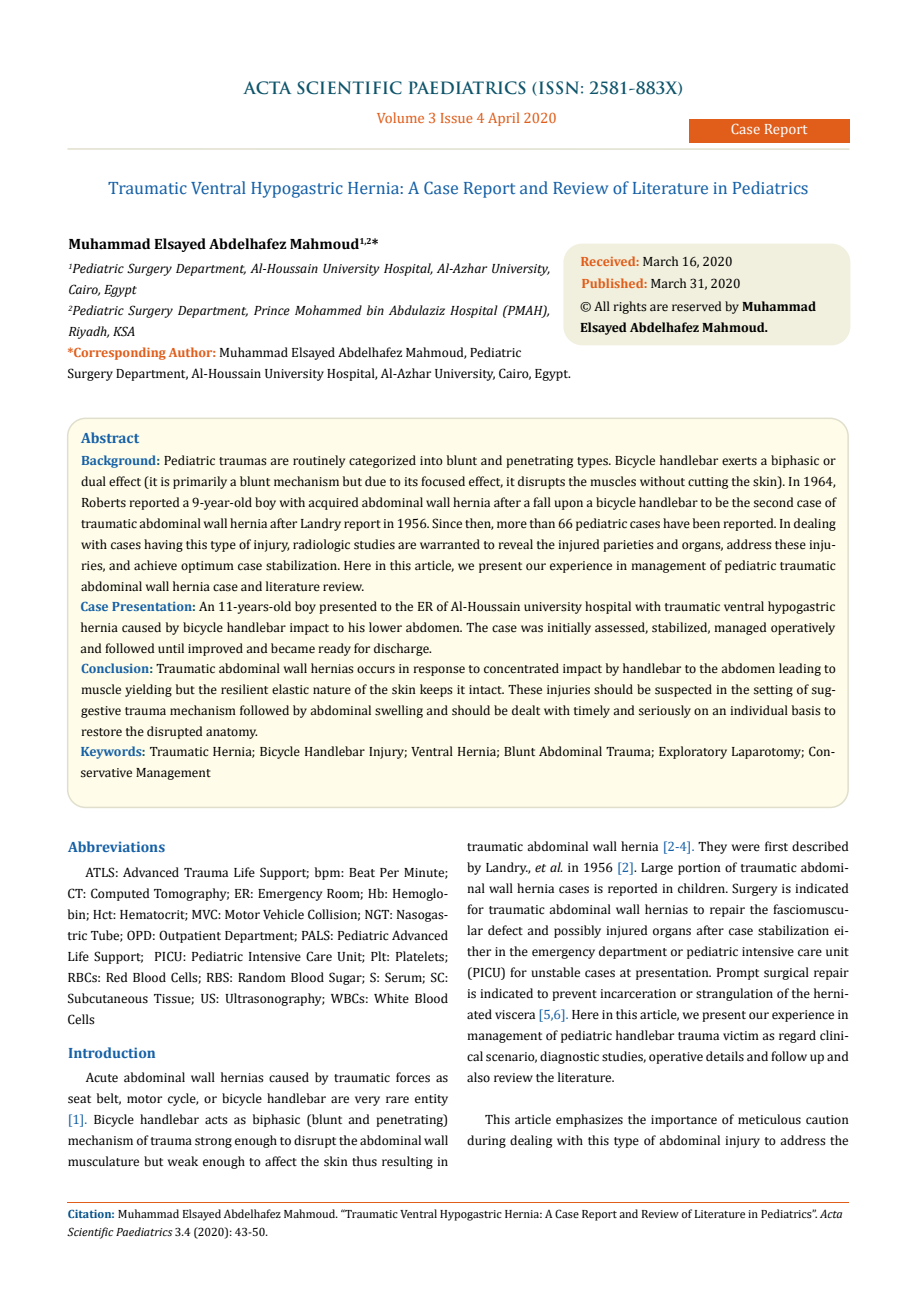
<style>
.page{position:relative;width:917px;height:1296px;background:#fff}
.page>*{position:absolute;margin:0;border:0;box-sizing:border-box;transform-origin:0 0}
.t1{font:18px "Cambria";color:#1560a6}
.t2{font:700 16.5px "Trajan Pro";color:#0e546a}
.t3{font:700 15px "Cambria";color:#000}
.t4{font:700 15px "Cambria";color:#1560a6}
.t5{font:15px "Cambria";color:#e05d1a}
.t6{font:15px "Cambria";color:#fff}
.t7{font:13.5px/21px "Cambria";color:#000;text-align:justify}
.t8{font:italic 13.5px/21px "Cambria";color:#000}
.t9{font:700 13.5px "Cambria";color:#000}
.t10{font:12px/18px "Cambria";color:#000}
.s1{font-weight:700;font-style:normal;color:#e05d1a}
.s2{font-style:normal}
.s3{font-weight:700;color:#e05d1a}
.s4{font-weight:700}
.s5{font-weight:700;color:#1560a6}
.s6{font-weight:700;color:#0e546a}
.s7{color:#1560a6}
.s8{font-style:italic}
.s9{font-weight:700;color:#035089}
</style>
<div class="page">
<div style="left:689px;top:119px;width:160px;height:23px;background:#e05d1a"></div>
<div style="left:564px;top:244px;width:285px;height:101px;background:#f1f0de;border-radius:18px"></div>
<div style="left:563px;top:244px;width:287px;height:101px;border:2px solid #f1f0de;border-radius:18px"></div>
<div style="left:68px;top:418px;width:780px;height:389px;background:#fffde9;border-radius:18px"></div>
<div style="left:67px;top:418px;width:781px;height:390px;border:2px solid #e0dfcd;border-radius:18px"></div>
<hr style="left:67px;top:148px;width:782px;height:2px;background:#e0dfcd">
<hr style="left:67px;top:1202px;width:781px;height:1px;background:#e05d1a">
<p class="t2" style="left:244px;top:77px;width:440px">ACTA SCIENTIFIC PAEDIATRICS (ISSN: 2581-883X)</p>
<p class="t5" style="left:376px;top:109px;width:182px">Volume 3 Issue 4 April 2020</p>
<p class="t6" style="left:730px;top:120px;width:78px">Case Report</p>
<h1 class="t1" style="left:108px;top:177px;width:701px">Traumatic Ventral Hypogastric Hernia: A Case Report and Review of Literature in Pediatrics</h1>
<p class="t3" style="left:68px;top:233px;width:312px">Muhammad Elsayed Abdelhafez Mahmoud<sup>1,2</sup>*</p>
<p class="t8" style="left:67px;top:257px;width:505px"><sup>1</sup>Pediatric Surgery Department, Al-Houssain University Hospital, Al-Azhar University, Cairo, Egypt<br><sup>2</sup>Pediatric Surgery Department, Prince Mohammed bin Abdulaziz Hospital (PMAH), Riyadh, KSA<br><span class="s1">*Corresponding Author:</span> <span class="s2">Muhammad Elsayed Abdelhafez Mahmoud, Pediatric<br>Surgery Department, Al-Houssain University Hospital, Al-Azhar University, Cairo, Egypt.</span></p>
<p class="t7" style="left:580px;top:250px;width:237px;line-height:22.6px;text-align:left"><span class="s3">Received:</span> March 16, 2020<br><span class="s3">Published:</span> March 31, 2020<br>© All rights are reserved by <span class="s4">Muhammad</span></p>
<p class="t9" style="left:580px;top:318px;width:189px">Elsayed Abdelhafez Mahmoud.</p>
<p class="t4" style="left:81px;top:427px;width:60px">Abstract</p>
<p class="t7" style="left:80px;top:450px;width:757px;text-align:left"><span class="s5">Background</span><span class="s6">:</span> Pediatric traumas are routinely categorized into blunt and penetrating types. Bicycle handlebar exerts a biphasic or dual effect (it is primarily a blunt mechanism but due to its focused effect, it disrupts the muscles without cutting the skin). In 1964, Roberts reported a 9-year-old boy with acquired abdominal wall hernia after a fall upon a bicycle handlebar to be the second case of traumatic abdominal wall hernia after Landry report in 1956. Since then, more than 66 pediatric cases have been reported. In dealing with cases having this type of injury, radiologic studies are warranted to reveal the injured parieties and organs, address these inju&shy;ries, and achieve optimum case stabilization. Here in this article, we present our experience in management of pediatric traumatic abdominal wall hernia case and literature review.<br><span class="s5">Case Presentation</span><span class="s6">:</span> An 11-years-old boy presented to the ER of Al-Houssain university hospital with traumatic ventral hypogastric hernia caused by bicycle handlebar impact to his lower abdomen. The case was initially assessed, stabilized, managed operatively and followed until improved and became ready for discharge.<br><span class="s5">Conclusion</span><span class="s6">:</span> Traumatic abdominal wall hernias occurs in response to concentrated impact by handlebar to the abdomen leading to muscle yielding but the resilient elastic nature of the skin keeps it intact. These injuries should be suspected in the setting of sug&shy;gestive trauma mechanism followed by abdominal swelling and should be dealt with timely and seriously on an individual basis to restore the disrupted anatomy.</p>
<p class="t7" style="left:80px;top:741px;width:756px"><span class="s5">Keywords</span><span class="s6">:</span> Traumatic Hernia; Bicycle Handlebar Injury; Ventral Hernia; Blunt Abdominal Trauma; Exploratory Laparotomy; Con&shy;servative Management</p>
<p class="t4" style="left:68px;top:836px;width:99px">Abbreviations</p>
<p class="t7" style="left:467px;top:836px;width:383px">traumatic abdominal wall hernia <span class="s7">[2-4].</span> They were first described by Landry., <span class="s8">et al.</span> in 1956 <span class="s7">[2]</span>. Large portion of traumatic abdomi&shy;nal wall hernia cases is reported in children. Surgery is indicated for traumatic abdominal wall hernias to repair the fasciomuscu&shy;lar defect and possibly injured organs after case stabilization ei&shy;ther in the emergency department or pediatric intensive care unit (PICU) for unstable cases at presentation. Prompt surgical repair is indicated to prevent incarceration or strangulation of the herni&shy;ated viscera <span class="s7">[5,6].</span> Here in this article, we present our experience in management of pediatric handlebar trauma victim as regard clini&shy;cal scenario, diagnostic studies, operative details and follow up and also review the literature.</p>
<p class="t7" style="left:467px;top:1109px;width:383px;text-align:right">This article emphasizes the importance of meticulous caution during dealing with this type of abdominal injury to address the</p>
<p class="t7" style="left:67px;top:861px;width:382px;text-indent:18px">ATLS: Advanced Trauma Life Support; bpm: Beat Per Minute; CT: Computed Tomography; ER: Emergency Room; Hb: Hemoglo&shy;bin; Hct: Hematocrit; MVC: Motor Vehicle Collision; NGT: Nasogas&shy;tric Tube; OPD: Outpatient Department; PALS: Pediatric Advanced Life Support; PICU: Pediatric Intensive Care Unit; Plt: Platelets; RBCs: Red Blood Cells; RBS: Random Blood Sugar; S: Serum; SC:<br>Subcutaneous Tissue; US: Ultrasonography; WBCs: White Blood Cells</p>
<p class="t4" style="left:68px;top:1042px;width:89px">Introduction</p>
<p class="t7" style="left:68px;top:1067px;width:382px;text-indent:18px">Acute abdominal wall hernias caused by traumatic forces as seat belt, motor cycle, or bicycle handlebar are very rare entity <span class="s7">[1].</span> Bicycle handlebar acts as biphasic (blunt and penetrating) mechanism of trauma strong enough to disrupt the abdominal wall musculature but weak enough to affect the skin thus resulting in</p>
<p class="t10" style="left:68px;top:1204px;width:776px"><span class="s9">Citation:</span> Muhammad Elsayed Abdelhafez Mahmoud. “Traumatic Ventral Hypogastric Hernia: A Case Report and Review of Literature in Pediatrics”. <span class="s8">Acta<br>Scientific Paediatrics</span> 3.4 (2020): 43-50.</p>
</div>
